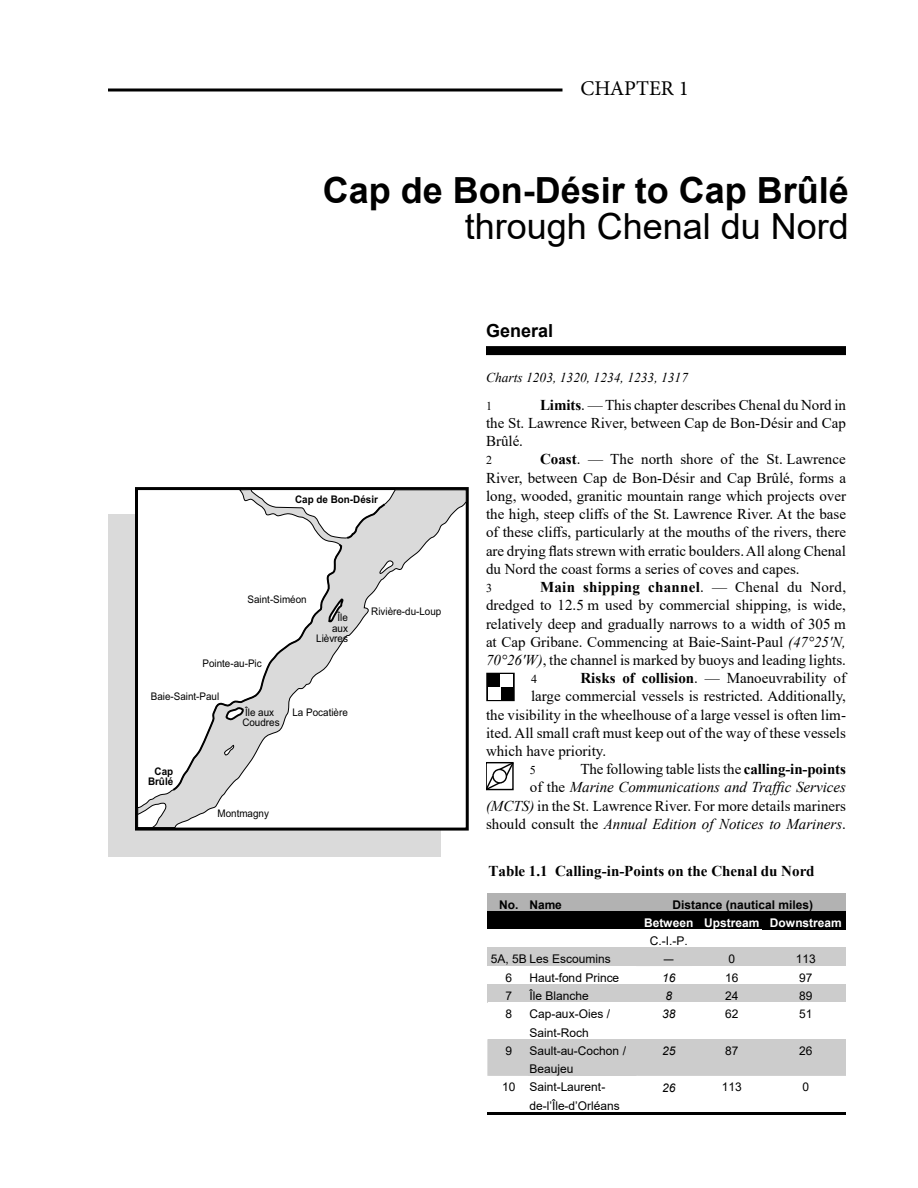
<style>
.page{position:relative;width:918px;height:1188px;background:#fff}
.page>*{position:absolute;margin:0;border:0;box-sizing:border-box;transform-origin:0 0}
.t1{font:700 36px "Arial";color:#000}
.t2{font:36px "Arial";color:#000}
.t3{font:21px "Minion Pro";color:#000}
.t4{font:700 18px "Arial";color:#000}
.t5{font:15px/18.3px "Times New Roman";color:#000;text-align:justify}
.t6{font:700 15px "Times New Roman";color:#000}
.t7{font:italic 13.5px "Times New Roman";color:#000}
.t8{font:12px/18.3px "Arial";color:#000}
.t9{font:700 12px "Arial";color:#000}
.t10{font:700 12px "Arial";color:#fff}
.t11{font:italic 12px "Arial";color:#000}
.t12{font:12px "Times New Roman";color:#000}
.t13{font:12px "Arial Narrow";color:#000}
.t14{font:10.5px/10.5px "Arial";color:#000;scale:.94 1}
.t15{font:700 10.5px/10.5px "Arial";color:#000;text-align:right;scale:.94 1}
.s1{font-weight:700}
.s2{font-style:italic}
</style>
<div class="page">
<svg style="left:108px;top:88px;width:454px;height:4px;background:#3f3f3f"></svg>
<div style="left:108px;top:514px;width:332px;height:342px;background:#dadada"></div>
<div style="left:135px;top:487px;width:334px;height:344px;border:3px solid #000"></div>
<svg style="left:137px;top:489px;width:330px;height:339px"></svg>
<svg style="left:137px;top:802px;width:30px;height:26px"></svg>
<svg style="left:171px;top:502px;width:224px;height:290px"></svg>
<div style="left:486px;top:346px;width:360px;height:9px;background:#000"></div>
<div style="left:487px;top:673px;width:27px;height:27px;background:#000"></div>
<div style="left:486px;top:673px;width:29px;height:28px;border:1px solid #000"></div>
<div style="left:501px;top:675px;width:12px;height:12px;background:#fff"></div>
<div style="left:488px;top:687px;width:13px;height:12px;background:#fff"></div>
<svg style="left:486px;top:762px;width:28px;height:29px"></svg>
<div style="left:487px;top:893px;width:42px;height:18px;background:#b2b2b2"></div>
<div style="left:528px;top:893px;width:109px;height:18px;background:#b2b2b2"></div>
<div style="left:636px;top:893px;width:210px;height:18px;background:#b2b2b2"></div>
<div style="left:487px;top:911px;width:42px;height:18px;background:#000"></div>
<div style="left:528px;top:911px;width:109px;height:18px;background:#000"></div>
<div style="left:636px;top:911px;width:64px;height:18px;background:#000"></div>
<div style="left:699px;top:911px;width:64px;height:18px;background:#000"></div>
<div style="left:762px;top:911px;width:84px;height:18px;background:#000"></div>
<div style="left:487px;top:948px;width:42px;height:18px;background:#ccc"></div>
<div style="left:528px;top:948px;width:109px;height:18px;background:#ccc"></div>
<div style="left:637px;top:948px;width:63px;height:18px;background:#ccc"></div>
<div style="left:699px;top:948px;width:64px;height:18px;background:#ccc"></div>
<div style="left:762px;top:948px;width:84px;height:18px;background:#ccc"></div>
<div style="left:487px;top:984px;width:42px;height:19px;background:#ccc"></div>
<div style="left:528px;top:984px;width:109px;height:19px;background:#ccc"></div>
<div style="left:636px;top:984px;width:64px;height:19px;background:#ccc"></div>
<div style="left:699px;top:984px;width:64px;height:19px;background:#ccc"></div>
<div style="left:762px;top:984px;width:84px;height:19px;background:#ccc"></div>
<div style="left:529px;top:1039px;width:108px;height:19px;background:#ccc"></div>
<div style="left:529px;top:1058px;width:108px;height:18px;background:#ccc"></div>
<div style="left:487px;top:1039px;width:42px;height:37px;background:#ccc"></div>
<div style="left:637px;top:1039px;width:209px;height:37px;background:#ccc"></div>
<hr style="left:487px;top:1112px;width:42px;height:3px;background:#000">
<hr style="left:528px;top:1112px;width:109px;height:3px;background:#000">
<hr style="left:636px;top:1112px;width:64px;height:3px;background:#000">
<hr style="left:699px;top:1112px;width:64px;height:3px;background:#000">
<hr style="left:762px;top:1112px;width:84px;height:3px;background:#000">
<h2 class="t3" style="left:580px;top:74px;width:110px">CHAPTER 1</h2>
<h1 class="t1" style="left:323px;top:165px;width:528px">Cap de Bon-Désir to Cap Brûlé</h1>
<h1 class="t2" style="left:465px;top:202px;width:386px">through Chenal du Nord</h1>
<p class="t15" style="left:295px;top:494px;width:90px">Cap de Bon-Désir</p>
<p class="t14" style="left:248px;top:594px;width:65px">Saint-Siméon</p>
<p class="t14" style="left:203px;top:659px;width:65px">Pointe-au-Pic</p>
<p class="t14" style="left:151px;top:692px;width:74px">Baie-Saint-Paul</p>
<p class="t14" style="left:316px;top:612px;width:35px;text-align:right">Île<br>aux<br>Lièvres</p>
<p class="t15" style="left:148px;top:766px;width:28px">Cap<br>Brûlé</p>
<p class="t14" style="left:242px;top:707px;width:41px">Île aux<br>Coudres</p>
<p class="t14" style="left:292px;top:707px;width:60px">La Pocatière</p>
<p class="t14" style="left:217px;top:808px;width:56px">Montmagny</p>
<p class="t14" style="left:371px;top:606px;width:76px">Rivière-du-Loup</p>
<p class="t4" style="left:486px;top:318px;width:69px">General</p>
<p class="t7" style="left:486px;top:369px;width:204px">Charts 1203, 1320, 1234, 1233, 1317</p>
<p class="t12" style="left:486px;top:397px;width:7px">1</p>
<p class="t5" style="left:486px;top:395px;width:362px;text-indent:54px"><span class="s1">Limits</span>. — This chapter describes Chenal du Nord in the St. Lawrence River, between Cap de Bon-Désir and Cap Brûlé.</p>
<p class="t12" style="left:486px;top:452px;width:7px">2</p>
<p class="t5" style="left:486px;top:450px;width:362px;text-indent:54px"><span class="s1">Coast</span>. — The north shore of the St. Lawrence River, between Cap de Bon-Désir and Cap Brûlé, forms a long, wooded, granitic mountain range which projects over the high, steep cliffs of the St. Lawrence River. At the base of these cliffs, particularly at the mouths of the rivers, there are drying flats strewn with erratic boulders. All along Chenal du Nord the coast forms a series of coves and capes.</p>
<p class="t12" style="left:486px;top:580px;width:7px">3</p>
<p class="t5" style="left:486px;top:577px;width:362px;text-indent:54px"><span class="s1">Main shipping channel</span>. — Chenal du Nord, dredged to 12.5 m used by commercial shipping, is wide, relatively deep and gradually narrows to a width of 305 m at Cap Gribane. Commencing at Baie-Saint-Paul <span class="s2">(47°25'N, 70°26'W)</span>, the channel is marked by buoys and leading lights.</p>
<p class="t12" style="left:531px;top:671px;width:7px">4</p>
<p class="t5" style="left:580px;top:669px;width:267px"><span class="s1">Risks of collision</span>. — Manoeuvrability of</p>
<p class="t5" style="left:531px;top:687px;width:317px">large commercial vessels is restricted. Additionally,</p>
<p class="t5" style="left:486px;top:705px;width:361px">the visibility in the wheelhouse of a large vessel is often lim-</p>
<p class="t5" style="left:486px;top:723px;width:361px">ited. All small craft must keep out of the way of these vessels</p>
<p class="t5" style="left:486px;top:741px;width:122px">which have priority.</p>
<p class="t12" style="left:530px;top:762px;width:7px">5</p>
<p class="t5" style="left:486px;top:760px;width:362px;text-align:right">The following table lists the <span class="s1">calling-in-points<br></span>of the <span class="s2">Marine Communications and Traffic Services (MCTS)</span> in the St. Lawrence River. For more details mariners should consult the <span class="s2">Annual Edition of Notices to Mariners</span>.</p>
<p class="t6" style="left:488px;top:860px;width:328px">Table 1.1 Calling-in-Points on the Chenal du Nord</p>
<p class="t9" style="left:499px;top:896px;width:64px">No. Name</p>
<p class="t9" style="left:673px;top:896px;width:142px">Distance (nautical miles)</p>
<p class="t10" style="left:644px;top:914px;width:199px">Between Upstream Downstream</p>
<p class="t8" style="left:650px;top:932px;width:39px">C.-I.-P.</p>
<p class="t8" style="left:491px;top:950px;width:121px">5A, 5B Les Escoumins</p>
<p class="t13" style="left:664px;top:950px;width:11px">—</p>
<p class="t8" style="left:729px;top:950px;width:8px">0</p>
<p class="t8" style="left:796px;top:950px;width:21px">113</p>
<p class="t8" style="left:506px;top:968px;width:8px">6</p>
<p class="t8" style="left:529px;top:968px;width:91px">Haut-fond Prince</p>
<p class="t11" style="left:662px;top:970px;width:15px">16</p>
<p class="t8" style="left:725px;top:968px;width:15px">16</p>
<p class="t8" style="left:799px;top:968px;width:15px">97</p>
<p class="t8" style="left:506px;top:986px;width:8px">7</p>
<p class="t8" style="left:529px;top:986px;width:61px">Île Blanche</p>
<p class="t11" style="left:666px;top:988px;width:8px">8</p>
<p class="t8" style="left:725px;top:986px;width:15px">24</p>
<p class="t8" style="left:799px;top:986px;width:15px">89</p>
<p class="t8" style="left:506px;top:1005px;width:8px">8</p>
<p class="t8" style="left:529px;top:1005px;width:82px">Cap-aux-Oies /<br>Saint-Roch</p>
<p class="t11" style="left:662px;top:1006px;width:15px">38</p>
<p class="t8" style="left:725px;top:1005px;width:15px">62</p>
<p class="t8" style="left:799px;top:1005px;width:15px">51</p>
<p class="t8" style="left:506px;top:1041px;width:8px">9</p>
<p class="t8" style="left:529px;top:1041px;width:98px">Sault-au-Cochon /<br>Beaujeu</p>
<p class="t11" style="left:662px;top:1043px;width:15px">25</p>
<p class="t8" style="left:725px;top:1041px;width:15px">87</p>
<p class="t8" style="left:799px;top:1041px;width:15px">26</p>
<p class="t8" style="left:529px;top:1078px;width:92px;text-indent:-27px">10 Saint-Laurent&shy;de-l’Île-d’Orléans</p>
<p class="t11" style="left:662px;top:1080px;width:15px">26</p>
<p class="t8" style="left:722px;top:1078px;width:21px">113</p>
<p class="t8" style="left:803px;top:1078px;width:8px">0</p>
</div>
